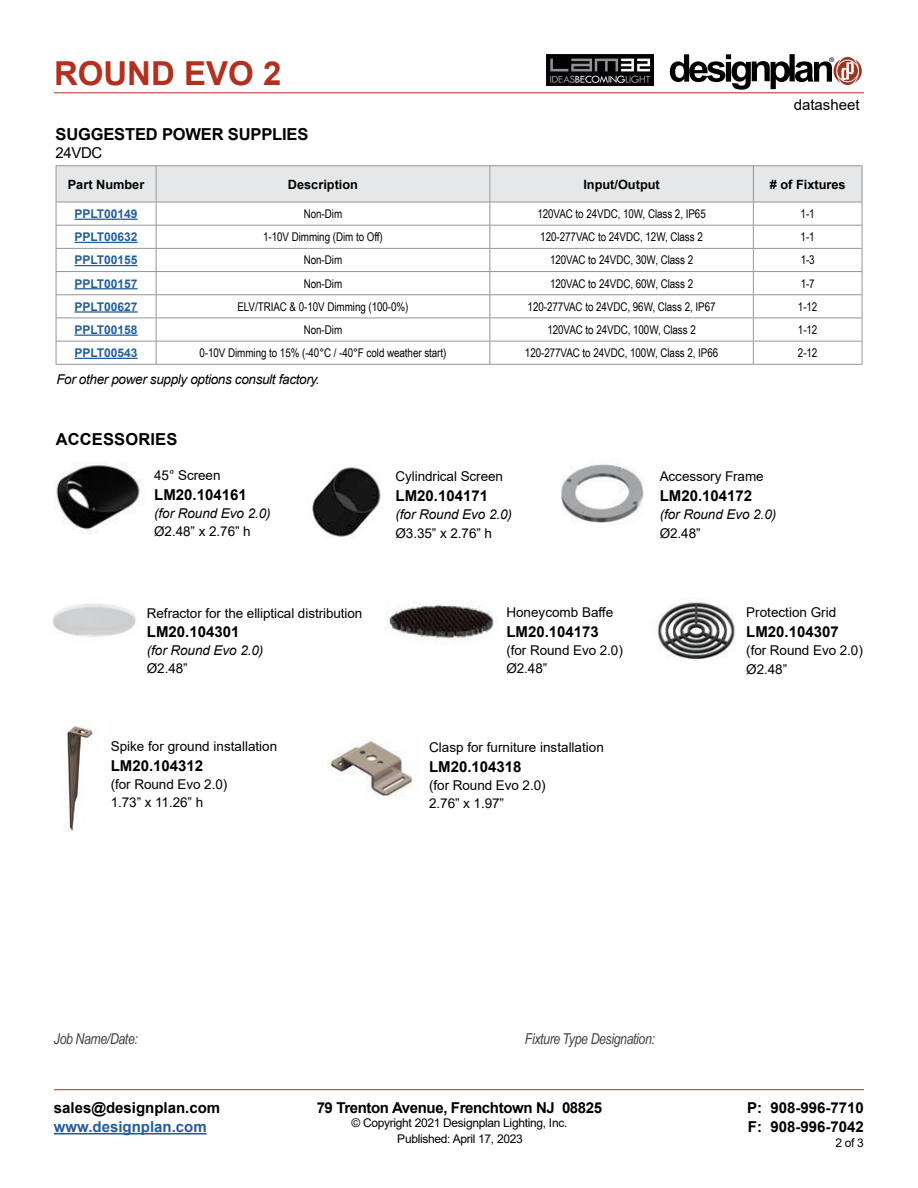
<style>
.page{position:relative;width:918px;height:1188px;background:#fff}
.page>*{position:absolute;margin:0;border:0;box-sizing:border-box;transform-origin:0 0}
.t1{font:700 33px "Arial";color:#b32f1e}
.t2{font:700 16.5px "Arial";letter-spacing:-.01em;color:#000}
.t3{font:700 16.5px "Arial";letter-spacing:.01em;color:#000}
.t4{font:700 15px/19.5px "Arial";color:#000}
.t5{font:italic 15px "Arial Narrow";letter-spacing:-.025em;color:#414042}
.t6{font:700 15px "Arial";letter-spacing:-.025em;color:#000}
.t7{font:700 15px "Arial";color:#215e9e}
.t8{font:15px "Arial";color:#000}
.t9{font:13.5px/18px "Arial";letter-spacing:-.005em;color:#000}
.t10{font:italic 13.5px "Arial";letter-spacing:-.005em;color:#000}
.t11{font:italic 13.5px "Arial";letter-spacing:-.025em;color:#000}
.t12{font:700 12.75px "Arial";color:#000}
.t13{font:12px "Arial Narrow";letter-spacing:-.005em;color:#000}
.t14{font:12px "Arial";letter-spacing:-.025em;color:#000}
.t15{font:700 12px "Arial";color:#215e9e}
.t16{font:6.3px "Helvetica";color:#000}
</style>
<div class="page">
<svg style="left:670px;top:54px;width:192px;height:36px"></svg>
<hr style="left:54px;top:93px;width:810px;height:1px;background:#b32f1e">
<hr style="left:54px;top:1089px;width:810px;height:1px;background:#b32f1e">
<hr style="left:54px;top:1133px;width:153px;height:2px;background:#215e9e">
<img style="left:547px;top:54px;width:106px;height:32px">
<img style="left:56px;top:462px;width:88px;height:71px">
<img style="left:312px;top:467px;width:69px;height:70px">
<img style="left:561px;top:459px;width:83px;height:64px">
<img style="left:53px;top:603px;width:83px;height:34px">
<img style="left:386px;top:601px;width:108px;height:39px">
<img style="left:657px;top:598px;width:78px;height:62px">
<img style="left:65px;top:720px;width:31px;height:111px">
<img style="left:328px;top:740px;width:85px;height:57px">
<hr style="left:56px;top:364px;width:100px;height:1px;background:#939598">
<hr style="left:156px;top:364px;width:334px;height:1px;background:#939598">
<hr style="left:490px;top:364px;width:263px;height:1px;background:#939598">
<hr style="left:56px;top:165px;width:100px;height:1px;background:#939598">
<hr style="left:156px;top:165px;width:334px;height:1px;background:#939598">
<hr style="left:490px;top:165px;width:263px;height:1px;background:#939598">
<hr style="left:753px;top:165px;width:109px;height:1px;background:#939598">
<svg style="left:56px;top:166px;width:807px;height:198px"></svg>
<hr style="left:753px;top:364px;width:109px;height:1px;background:#939598">
<hr style="left:75px;top:219px;width:63px;height:1px;background:#215e9e">
<hr style="left:75px;top:242px;width:63px;height:1px;background:#215e9e">
<hr style="left:75px;top:265px;width:63px;height:1px;background:#215e9e">
<hr style="left:75px;top:288px;width:63px;height:1px;background:#215e9e">
<hr style="left:75px;top:311px;width:63px;height:2px;background:#215e9e">
<hr style="left:75px;top:335px;width:63px;height:1px;background:#215e9e">
<hr style="left:75px;top:358px;width:63px;height:1px;background:#215e9e">
<h1 class="t1" style="left:54px;top:50px;width:229px">ROUND EVO 2</h1>
<h2 class="t2" style="left:56px;top:123px;width:254px">SUGGESTED POWER SUPPLIES</h2>
<p class="t8" style="left:56px;top:142px;width:48px">24VDC</p>
<p class="t16" style="left:830px;top:57px;width:6px">®</p>
<p class="t8" style="left:794px;top:95px;width:67px">datasheet</p>
<p class="t12" style="left:68px;top:175px;width:78px">Part Number</p>
<p class="t12" style="left:288px;top:175px;width:72px">Description</p>
<p class="t12" style="left:583px;top:175px;width:78px">Input/Output</p>
<p class="t12" style="left:770px;top:175px;width:77px"># of Fixtures</p>
<p class="t15" style="left:75px;top:205px;width:65px">PPLT00149</p>
<p class="t13" style="left:304px;top:205px;width:40px">Non-Dim</p>
<p class="t13" style="left:537px;top:205px;width:170px">120VAC to 24VDC, 10W, Class 2, IP65</p>
<p class="t13" style="left:801px;top:205px;width:16px">1-1</p>
<p class="t15" style="left:75px;top:228px;width:65px">PPLT00632</p>
<p class="t13" style="left:263px;top:228px;width:121px">1-10V Dimming (Dim to Off)</p>
<p class="t13" style="left:540px;top:228px;width:164px">120-277VAC to 24VDC, 12W, Class 2</p>
<p class="t13" style="left:801px;top:228px;width:16px">1-1</p>
<p class="t15" style="left:75px;top:252px;width:65px">PPLT00155</p>
<p class="t13" style="left:304px;top:251px;width:40px">Non-Dim</p>
<p class="t13" style="left:550px;top:251px;width:145px">120VAC to 24VDC, 30W, Class 2</p>
<p class="t13" style="left:801px;top:251px;width:16px">1-3</p>
<p class="t15" style="left:75px;top:275px;width:65px">PPLT00157</p>
<p class="t13" style="left:304px;top:274px;width:40px">Non-Dim</p>
<p class="t13" style="left:550px;top:274px;width:145px">120VAC to 24VDC, 60W, Class 2</p>
<p class="t13" style="left:801px;top:274px;width:16px">1-7</p>
<p class="t15" style="left:75px;top:298px;width:65px">PPLT00627</p>
<p class="t13" style="left:237px;top:298px;width:173px">ELV/TRIAC &amp; 0-10V Dimming (100-0%)</p>
<p class="t13" style="left:528px;top:298px;width:189px">120-277VAC to 24VDC, 96W, Class 2, IP67</p>
<p class="t13" style="left:798px;top:298px;width:21px">1-12</p>
<p class="t15" style="left:75px;top:321px;width:65px">PPLT00158</p>
<p class="t13" style="left:304px;top:321px;width:40px">Non-Dim</p>
<p class="t13" style="left:547px;top:321px;width:150px">120VAC to 24VDC, 100W, Class 2</p>
<p class="t13" style="left:798px;top:321px;width:21px">1-12</p>
<p class="t15" style="left:75px;top:344px;width:65px">PPLT00543</p>
<p class="t13" style="left:199px;top:344px;width:248px">0-10V Dimming to 15% (-40°C / -40°F cold weather start)</p>
<p class="t13" style="left:525px;top:344px;width:195px">120-277VAC to 24VDC, 100W, Class 2, IP66</p>
<p class="t13" style="left:798px;top:344px;width:21px">2-12</p>
<p class="t11" style="left:56px;top:370px;width:265px">For other power supply options consult factory.</p>
<h2 class="t3" style="left:56px;top:428px;width:123px">ACCESSORIES</h2>
<p class="t9" style="left:154px;top:466px;width:68px">45° Screen</p>
<p class="t4" style="left:154px;top:485px;width:94px">LM20.104161</p>
<p class="t10" style="left:154px;top:504px;width:118px">(for Round Evo 2.0)</p>
<p class="t9" style="left:154px;top:522px;width:98px">Ø2.48” x 2.76” h</p>
<p class="t9" style="left:147px;top:604px;width:217px">Refractor for the elliptical distribution</p>
<p class="t4" style="left:147px;top:622px;width:94px">LM20.104301</p>
<p class="t10" style="left:147px;top:642px;width:118px">(for Round Evo 2.0)</p>
<p class="t9" style="left:147px;top:659px;width:42px">Ø2.48”</p>
<p class="t9" style="left:111px;top:737px;width:168px">Spike for ground installation</p>
<p class="t4" style="left:111px;top:756px;width:94px">LM20.104312</p>
<p class="t9" style="left:111px;top:775px;width:118px">(for Round Evo 2.0)<br>1.73” x 11.26” h</p>
<p class="t9" style="left:396px;top:467px;width:109px">Cylindrical Screen</p>
<p class="t4" style="left:396px;top:486px;width:94px">LM20.104171</p>
<p class="t10" style="left:396px;top:505px;width:118px">(for Round Evo 2.0)</p>
<p class="t9" style="left:396px;top:524px;width:98px">Ø3.35” x 2.76” h</p>
<p class="t9" style="left:506px;top:603px;width:109px">Honeycomb Baffe</p>
<p class="t4" style="left:506px;top:622px;width:94px">LM20.104173</p>
<p class="t9" style="left:506px;top:641px;width:118px">(for Round Evo 2.0)<br>Ø2.48”</p>
<p class="t9" style="left:429px;top:739px;width:176px">Clasp for furniture installation</p>
<p class="t4" style="left:429px;top:757px;width:94px">LM20.104318</p>
<p class="t9" style="left:429px;top:776px;width:118px">(for Round Evo 2.0)<br>2.76” x 1.97”</p>
<p class="t9" style="left:660px;top:467px;width:106px">Accessory Frame</p>
<p class="t4" style="left:660px;top:486px;width:94px">LM20.104172</p>
<p class="t10" style="left:660px;top:505px;width:118px">(for Round Evo 2.0)</p>
<p class="t9" style="left:660px;top:524px;width:42px">Ø2.48”</p>
<p class="t9" style="left:746px;top:604px;width:92px">Protection Grid</p>
<p class="t4" style="left:746px;top:622px;width:94px">LM20.104307</p>
<p class="t9" style="left:746px;top:640px;width:118px;line-height:19.5px">(for Round Evo 2.0)<br>Ø2.48”</p>
<p class="t5" style="left:54px;top:1028px;width:85px">Job Name/Date:</p>
<p class="t5" style="left:525px;top:1029px;width:132px">Fixture Type Designation:</p>
<p class="t4" style="left:54px;top:1098px;width:168px">sales@designplan.com</p>
<p class="t7" style="left:54px;top:1116px;width:154px">www.designplan.com</p>
<p class="t6" style="left:317px;top:1097px;width:287px">79 Trenton Avenue, Frenchtown NJ 08825</p>
<p class="t14" style="left:351px;top:1115px;width:217px">© Copyright 2021 Designplan Lighting, Inc.</p>
<p class="t4" style="left:747px;top:1098px;width:118px">P: 908-996-7710<br>F: 908-996-7042</p>
<p class="t14" style="left:397px;top:1130px;width:127px">Published: April 17, 2023</p>
<p class="t14" style="left:835px;top:1135px;width:30px">2 of 3</p>
</div>
